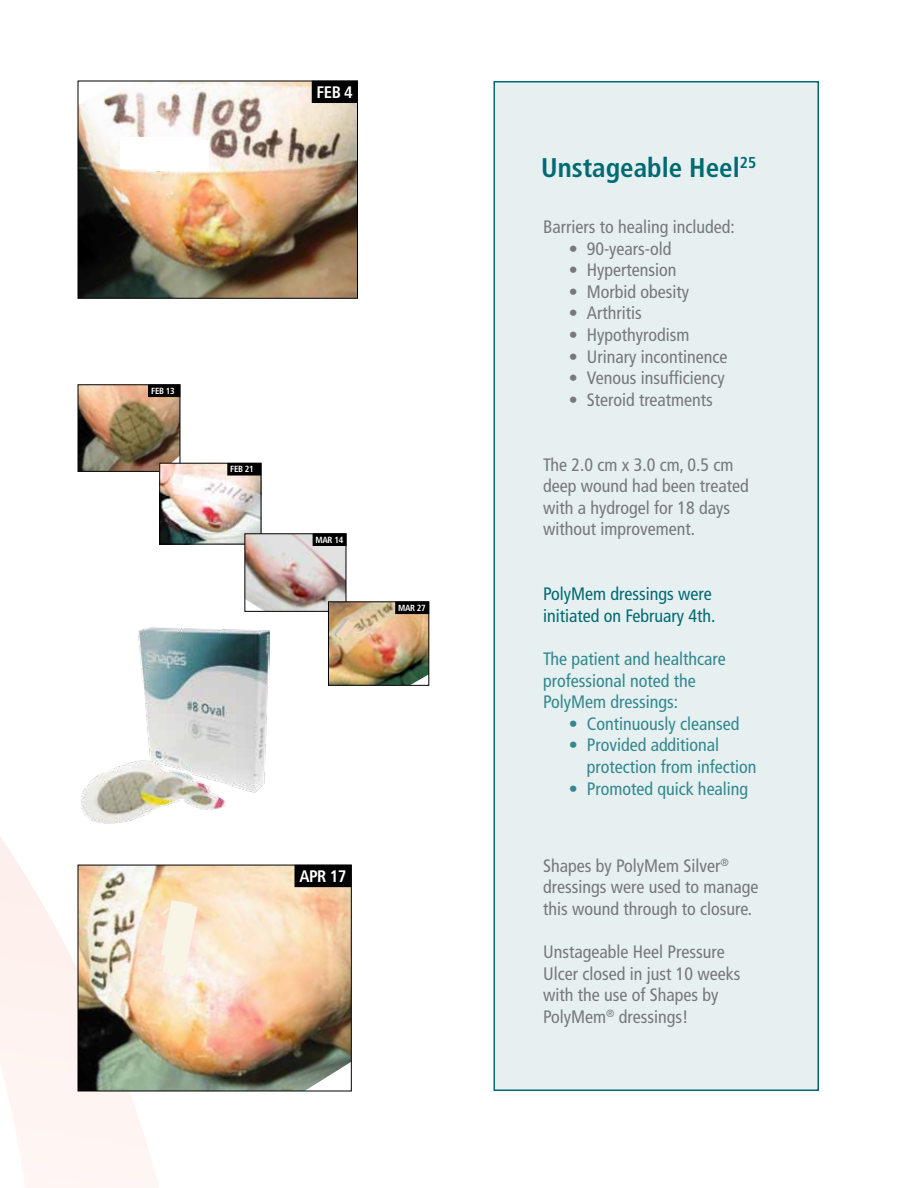
<style>
.page{position:relative;width:918px;height:1188px;background:#fff}
.page>*{position:absolute;margin:0;border:0;box-sizing:border-box;transform-origin:0 0}
.t1{font:700 condensed 27px "Frutiger LT Pro";color:#006a71}
.t2{font:condensed 18px/21.6px "Frutiger LT Pro";color:#77787b}
.t3{font:condensed 18px/21.6px "Frutiger LT Pro";color:#33888e}
.t4{font:condensed 18px/21.6px "Frutiger LT Pro";color:#006a71}
.t5{font:700 condensed 16.65px "Frutiger LT Pro";letter-spacing:-.03em;color:#fff}
.t6{font:700 condensed 8.85px "Frutiger LT Pro";letter-spacing:-.03em;color:#fff}
</style>
<div class="page">
<svg style="left:33px;top:384px;width:147px;height:804px"></svg>
<svg style="left:0;top:837px;width:33px;height:351px"></svg>
<div style="left:494px;top:81px;width:325px;height:1010px;background:#e6f0f1;border:2px solid #006a71"></div>
<img style="left:80px;top:387px;width:98px;height:83px">
<div style="left:78px;top:385px;width:102px;height:87px;border:1px solid #000"></div>
<div style="left:149px;top:385px;width:31px;height:12px;background:#000"></div>
<img style="left:80px;top:867px;width:270px;height:222px">
<div style="left:78px;top:865px;width:274px;height:226px;border:1px solid #000"></div>
<svg style="left:161px;top:900px;width:37px;height:76px;background:#f9efdf"></svg>
<div style="left:295px;top:865px;width:56px;height:22px;background:#000"></div>
<img style="left:80px;top:83px;width:276px;height:213px">
<div style="left:78px;top:81px;width:280px;height:217px;border:1px solid #000"></div>
<div style="left:120px;top:137px;width:79px;height:32px;background:#fff"></div>
<div style="left:147px;top:141px;width:62px;height:30px;background:#fff"></div>
<div style="left:312px;top:81px;width:45px;height:22px;background:#000"></div>
<img style="left:162px;top:465px;width:97px;height:77px">
<div style="left:160px;top:463px;width:101px;height:81px;border:1px solid #000"></div>
<div style="left:228px;top:463px;width:33px;height:12px;background:#000"></div>
<svg style="left:182px;top:476px;width:22px;height:16px"></svg>
<img style="left:80px;top:627px;width:189px;height:196px">
<img style="left:247px;top:536px;width:97px;height:74px">
<div style="left:245px;top:534px;width:101px;height:78px;border:1px solid #000"></div>
<div style="left:313px;top:534px;width:33px;height:11px;background:#000"></div>
<div style="left:313px;top:534px;width:33px;height:12px;border:1px solid #000"></div>
<img style="left:330px;top:604px;width:97px;height:80px">
<div style="left:328px;top:602px;width:101px;height:84px;border:1px solid #000"></div>
<div style="left:396px;top:602px;width:33px;height:12px;background:#000"></div>
<svg style="left:334px;top:618px;width:21px;height:22px"></svg>
<p class="t5" style="left:317px;top:82px;width:38px">FEB 4</p>
<p class="t6" style="left:151px;top:386px;width:25px">FEB 13</p>
<p class="t6" style="left:230px;top:464px;width:25px">FEB 21</p>
<p class="t6" style="left:316px;top:535px;width:29px">MAR 14</p>
<p class="t6" style="left:398px;top:603px;width:29px">MAR 27</p>
<p class="t5" style="left:299px;top:867px;width:49px">APR 17</p>
<h1 class="t1" style="left:541px;top:152px;width:216px">UNSTAGEABLE HEEL<sup>25</sup></h1>
<p class="t2" style="left:543px;top:216px;width:193px">Barriers to healing included:</p>
<p class="t2" style="left:569px;top:238px;width:104px">• 90-years-old</p>
<p class="t2" style="left:569px;top:259px;width:109px">• Hypertension</p>
<p class="t2" style="left:569px;top:281px;width:122px">• Morbid obesity</p>
<p class="t2" style="left:569px;top:302px;width:74px">• Arthritis</p>
<p class="t2" style="left:569px;top:324px;width:122px">• Hypothyrodism</p>
<p class="t2" style="left:569px;top:346px;width:160px">• Urinary incontinence</p>
<p class="t2" style="left:569px;top:367px;width:158px">• Venous insufficiency</p>
<p class="t2" style="left:569px;top:389px;width:146px">• Steroid treatments</p>
<p class="t2" style="left:543px;top:454px;width:207px">The 2.0 cm x 3.0 cm, 0.5 cm deep wound had been treated with a hydrogel for 18 days without improvement.</p>
<p class="t4" style="left:543px;top:583px;width:174px">PolyMem dressings were initiated on February 4th.</p>
<p class="t3" style="left:543px;top:648px;width:184px">The patient and healthcare professional noted the<br>PolyMem dressings:</p>
<p class="t3" style="left:569px;top:713px;width:172px">• Continuously cleansed</p>
<p class="t3" style="left:587px;top:734px;width:171px;text-indent:-18px">• Provided additional protection from infection</p>
<p class="t3" style="left:569px;top:778px;width:181px">• Promoted quick healing</p>
<p class="t2" style="left:543px;top:855px;width:217px">Shapes by PolyMem Silver<sup>® </sup>dressings were used to manage this wound through to closure.</p>
<p class="t2" style="left:543px;top:941px;width:199px">Unstageable Heel Pressure<br>Ulcer closed in just 10 weeks with the use of Shapes by<br>PolyMem<sup>®</sup> dressings!</p>
</div>
